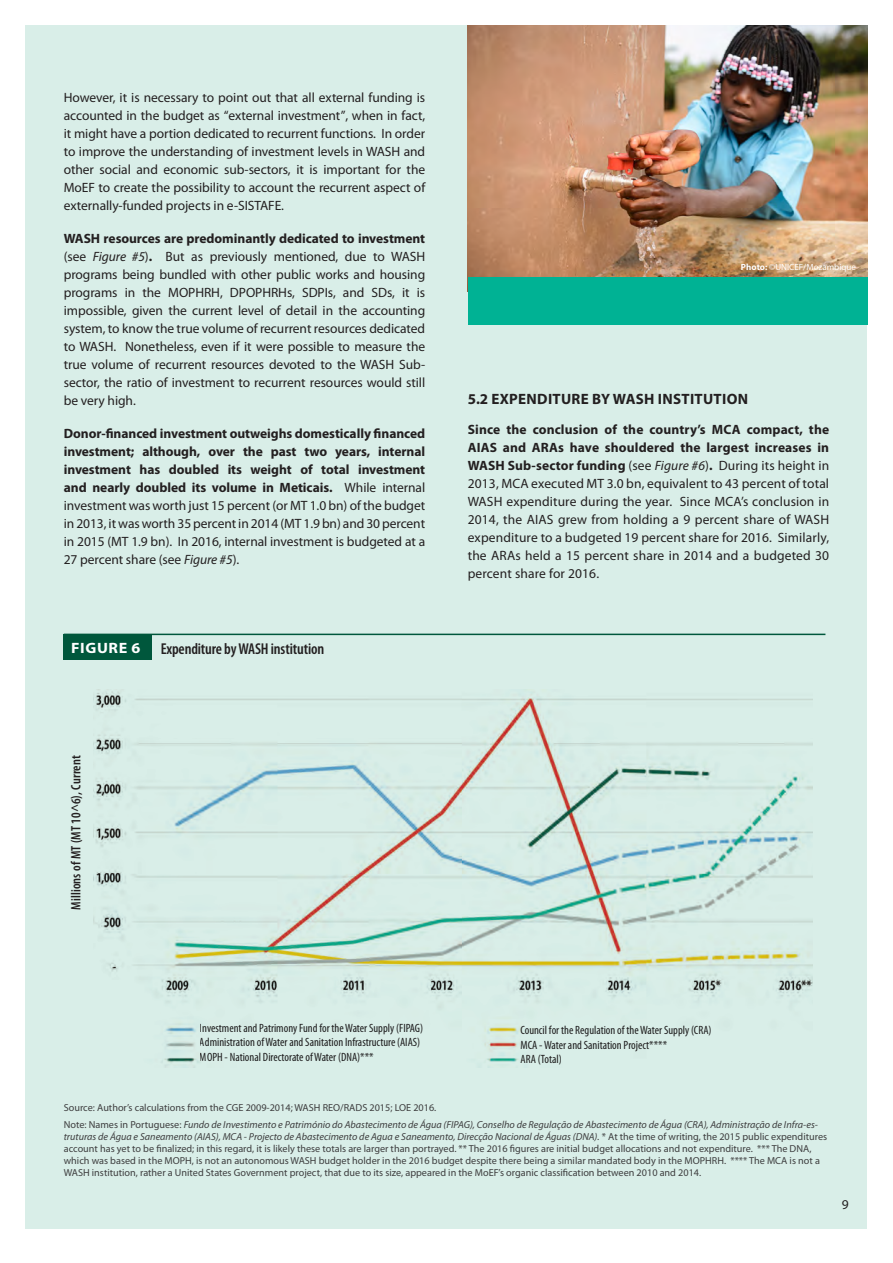
<style>
.page{position:relative;width:893px;height:1263px;background:#fff}
.page>*{position:absolute;margin:0;border:0;box-sizing:border-box;transform-origin:0 0}
.t1{font:600 condensed 15.75px "Myriad Pro";letter-spacing:-.01em;color:#231f20}
.Bread_text{font:700 15px "Myriad Pro";letter-spacing:.02em;color:#231f20}
.Table{font:700 15px "Myriad Pro";letter-spacing:.04em;color:#fff;scale:1.07 1}
.Bread_text-2{font:600 condensed 13.65px "Myriad Pro";letter-spacing:.01em;color:#231f20}
.Bread_text-3{font:13.5px/18px "Myriad Pro";letter-spacing:-.005em;color:#231f20;text-align:justify}
.t2{font:condensed 12px/14.7px "Myriad Pro";color:#231f20}
.t3{font:10.2px/12px "Myriad Pro";color:#3e3e3f}
.t4{font:9px "Myriad Pro";color:#fff}
.s1{font-weight:700}
.s2{font-style:italic}
</style>
<div class="page">
<div style="left:26px;top:26px;width:841px;height:1203px;background:#d9eee8"></div>
<img style="left:468px;top:26px;width:399px;height:252px">
<div style="left:468px;top:278px;width:399px;height:47px;background:#00b294"></div>
<div style="left:64px;top:634px;width:88px;height:26px;background:#00573c"></div>
<hr style="left:64px;top:634px;width:761px;height:1px;background:#00573c">
<img style="left:94px;top:691px;width:719px;height:376px">
<p class="Bread_text-3" style="left:64px;top:88px;width:363px">However, it is necessary to point out that all external funding is accounted in the budget as “external investment”, when in fact, it might have a portion dedicated to recurrent functions. In order to improve the understanding of investment levels in WASH and other social and economic sub-sectors, it is important for the MoEF to create the possibility to account the recurrent aspect of externally-funded projects in e-SISTAFE.</p>
<p class="Bread_text-3" style="left:64px;top:229px;width:363px"><span class="s1">WASH resources are predominantly dedicated to investment </span>(see <span class="s2">Figure #5</span>)<span class="s1">.</span> But as previously mentioned, due to WASH programs being bundled with other public works and housing programs in the MOPHRH, DPOPHRHs, SDPIs, and SDs, it is impossible, given the current level of detail in the accounting system, to know the true volume of recurrent resources dedicated to WASH. Nonetheless, even if it were possible to measure the true volume of recurrent resources devoted to the WASH Sub&shy;sector, the ratio of investment to recurrent resources would still be very high.</p>
<p class="Bread_text-3" style="left:64px;top:424px;width:363px"><span class="s1">Donor-financed investment outweighs domestically financed investment; although, over the past two years, internal investment has doubled its weight of total investment and nearly doubled its volume in Meticais.</span> While internal investment was worth just 15 percent (or MT 1.0 bn) of the budget in 2013, it was worth 35 percent in 2014 (MT 1.9 bn) and 30 percent in 2015 (MT 1.9 bn). In 2016, internal investment is budgeted at a 27 percent share (see <span class="s2">Figure #5</span>).</p>
<p class="Table" style="left:71px;top:638px;width:66px">FIGURE 6</p>
<p class="t1" style="left:161px;top:640px;width:165px">Expenditure by WASH institution</p>
<p class="Bread_text-2" style="left:68px;top:910px;width:156px;rotate:-90deg">Millions of MT (MT 10^6), Current</p>
<p class="t4" style="left:741px;top:262px;width:117px"><span class="s1">Photo:</span> ©UNICEF/Mozambique</p>
<p class="Bread_text" style="left:468px;top:389px;width:282px">5.2 EXPENDITURE BY WASH INSTITUTION</p>
<p class="Bread_text-3" style="left:468px;top:421px;width:363px"><span class="s1">Since the conclusion of the country’s MCA compact, the AIAS and ARAs have shouldered the largest increases in WASH Sub-sector funding</span> (see <span class="s2">Figure #6</span>)<span class="s1">.</span> During its height in 2013, MCA executed MT 3.0 bn, equivalent to 43 percent of total WASH expenditure during the year. Since MCA’s conclusion in 2014, the AIAS grew from holding a 9 percent share of WASH expenditure to a budgeted 19 percent share for 2016. Similarly, the ARAs held a 15 percent share in 2014 and a budgeted 30 percent share for 2016.</p>
<p class="t2" style="left:200px;top:1020px;width:225px">Investment and Patrimony Fund for the Water Supply (FIPAG)<br>Administration of Water and Sanitation Infrastructure (AIAS)<br>MOPH - National Directorate of Water (DNA)***</p>
<p class="t2" style="left:520px;top:1022px;width:193px">Council for the Regulation of the Water Supply (CRA)<br>MCA - Water and Sanitation Project****<br>ARA (Total)</p>
<p class="t3" style="left:64px;top:1102px;width:374px">Source: Author’s calculations from the CGE 2009-2014; WASH REO/RADS 2015; LOE 2016.</p>
<p class="t3" style="left:64px;top:1118px;width:765px">Note: Names in Portuguese: <span class="s2">Fundo de Investimento e Património do Abastecimento de Água (FIPAG), Conselho de Regulação de Abastecimento de Água (CRA), Administração de Infra-es&shy;truturas de Água e Saneamento (AIAS), MCA - Projecto de Abastecimento de Agua e Saneamento, Direcção Nacional de Águas (DNA).</span> * At the time of writing, the 2015 public expenditures account has yet to be finalized; in this regard, it is likely these totals are larger than portrayed. ** The 2016 figures are initial budget allocations and not expenditure. *** The DNA, which was based in the MOPH, is not an autonomous WASH budget holder in the 2016 budget despite there being a similar mandated body in the MOPHRH. **** The MCA is not a WASH institution, rather a United States Government project, that due to its size, appeared in the MoEF’s organic classification between 2010 and 2014.</p>
<p class="Bread_text-3" style="left:842px;top:1196px;width:8px">9</p>
</div>
